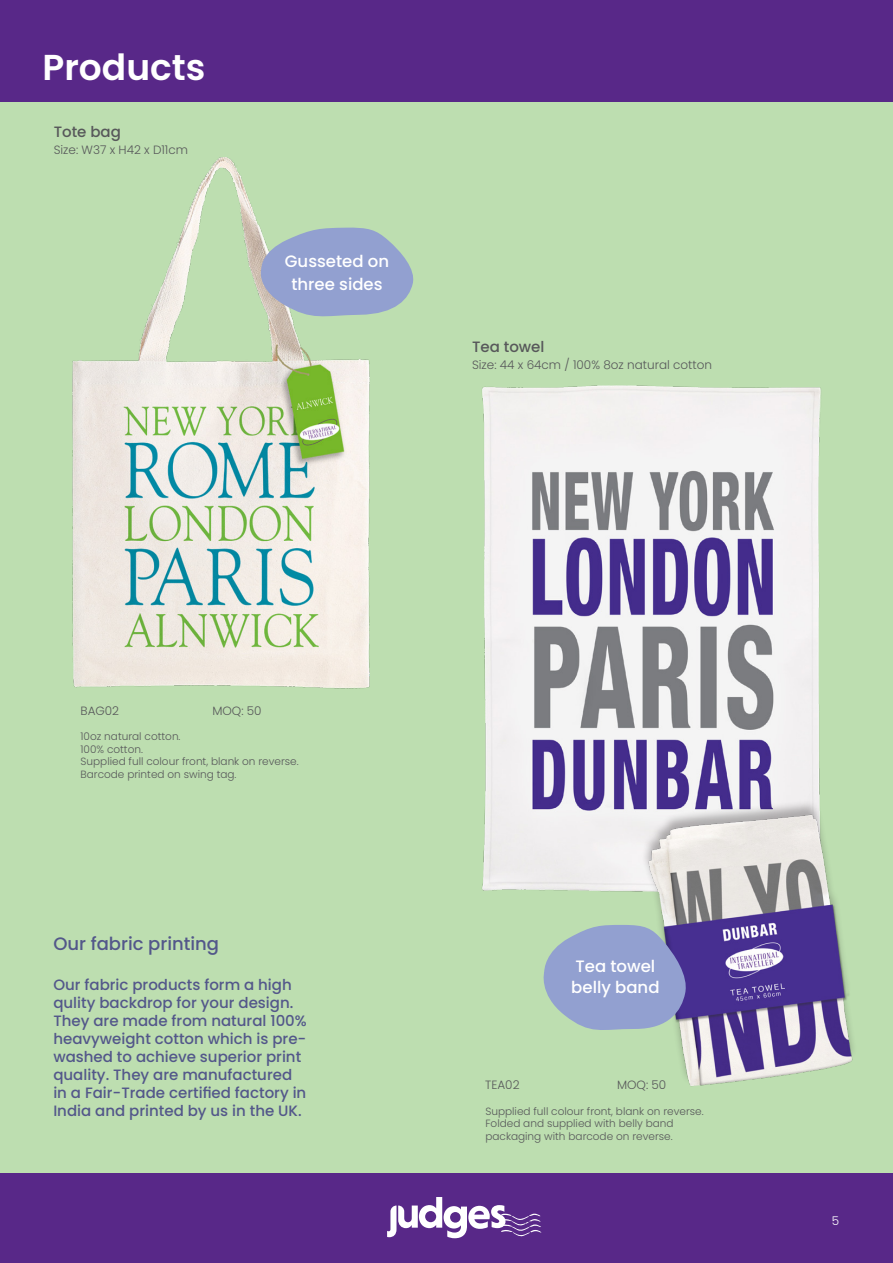
<style>
.page{position:relative;width:893px;height:1263px;background:#fff}
.page>*{position:absolute;margin:0;border:0;box-sizing:border-box;transform-origin:0 0}
.t1{font:600 36px "Poppins";color:#fff}
.t2{font:500 18px "Poppins";color:#53578a}
.t3{font:500 16.5px/22.5px "Poppins";color:#fff;text-align:center}
.t4{font:500 15px/18px "Poppins";color:#53578a}
.Product_Title{font:500 15px "Poppins";color:#57585a}
.Product_Dims{font:300 12px "Poppins";color:#57585a}
.Product_Details{font:300 12px "Poppins";color:#57585a}
.t5{font:300 12px "Poppins";color:#fff}
.Product_Details-2{font:300 10.5px "Poppins";color:#57585a}
</style>
<div class="page">
<div style="left:0;top:1172px;width:893px;height:91px;background:#582888"></div>
<svg style="left:387px;top:1197px;width:154px;height:41px"></svg>
<div style="left:0;top:0;width:893px;height:102px;background:#582888"></div>
<div style="left:0;top:102px;width:893px;height:1071px;background:#bddeb0"></div>
<img style="left:72px;top:157px;width:298px;height:532px">
<svg style="left:255px;top:227px;width:159px;height:94px"></svg>
<img style="left:482px;top:385px;width:339px;height:507px">
<div style="left:628px;top:799px;width:229px;height:305px;background:#231f20;opacity:.33"></div>
<img style="left:628px;top:815px;width:229px;height:289px">
<svg style="left:543px;top:925px;width:146px;height:111px"></svg>
<p class="t1" style="left:43px;top:47px;width:164px">Products</p>
<p class="Product_Title" style="left:54px;top:123px;width:69px">Tote bag</p>
<p class="Product_Dims" style="left:54px;top:143px;width:136px">Size: W37 x H42 x D11cm</p>
<p class="t3" style="left:285px;top:250px;width:106px">Gusseted on three sides</p>
<p class="Product_Title" style="left:472px;top:338px;width:74px">Tea towel</p>
<p class="Product_Dims" style="left:472px;top:358px;width:242px">Size: 44 x 64cm / 100% 8oz natural cotton</p>
<p class="Product_Details" style="left:81px;top:703px;width:40px">BAG02</p>
<p class="Product_Details" style="left:212px;top:703px;width:51px">MOQ: 50</p>
<p class="Product_Details-2" style="left:81px;top:730px;width:102px">10oz natural cotton.</p>
<p class="Product_Details-2" style="left:81px;top:743px;width:64px">100% cotton.</p>
<p class="Product_Details-2" style="left:81px;top:755px;width:220px">Supplied full colour front, blank on reverse.</p>
<p class="Product_Details-2" style="left:81px;top:768px;width:158px">Barcode printed on swing tag.</p>
<p class="t2" style="left:53px;top:934px;width:167px">Our fabric printing</p>
<p class="t4" style="left:53px;top:976px;width:255px">Our fabric products form a high qulity backdrop for your design.<br>They are made from natural 100% heavyweight cotton which is pre&shy;washed to achieve superior print quality. They are manufactured in a Fair-Trade certified factory in<br>India and printed by us in the UK.</p>
<p class="t3" style="left:575px;top:955px;width:81px">Tea towel</p>
<p class="t3" style="left:571px;top:976px;width:90px">belly band</p>
<p class="Product_Details" style="left:485px;top:1078px;width:36px">TEA02</p>
<p class="Product_Details" style="left:617px;top:1078px;width:51px">MOQ: 50</p>
<p class="Product_Details-2" style="left:485px;top:1105px;width:220px">Supplied full colour front, blank on reverse.</p>
<p class="Product_Details-2" style="left:485px;top:1117px;width:190px">Folded and supplied with belly band</p>
<p class="Product_Details-2" style="left:485px;top:1130px;width:189px">packaging with barcode on reverse.</p>
<p class="t5" style="left:832px;top:1214px;width:9px">5</p>
</div>
